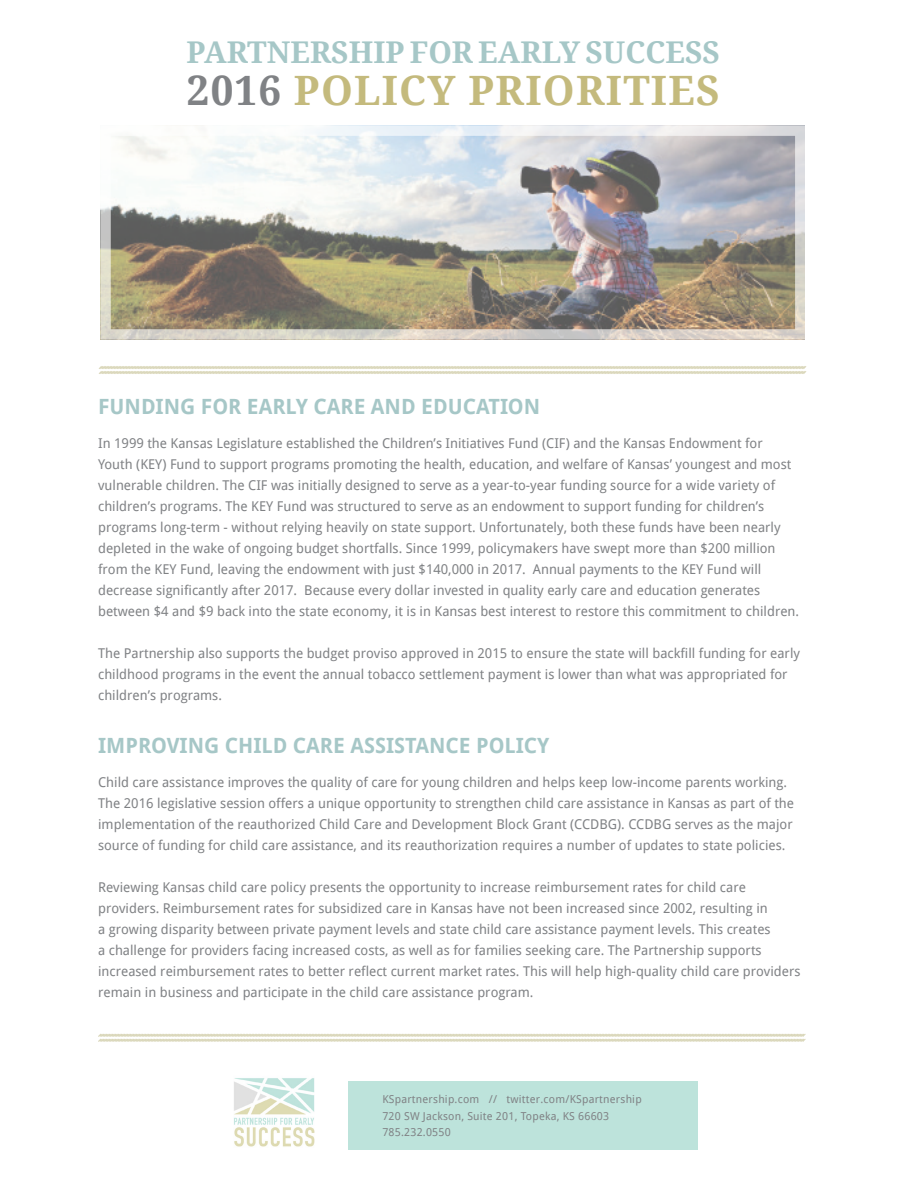
<style>
.page{position:relative;width:918px;height:1188px;background:#fff}
.page>*{position:absolute;margin:0;border:0;box-sizing:border-box;transform-origin:0 0}
.t1{font:700 40.5px "Droid Serif";letter-spacing:.03em;color:#c4ba7d}
.t2{font:700 30px "Droid Serif";color:#a6c7c7}
.t3{font:700 21px "Droid Sans";color:#a6c7c7}
.t4{font:13.5px/21px "Droid Sans";color:#808285}
.t5{font:10.95px/16.5px "Droid Sans";letter-spacing:.02em;color:#808285}
.s1{color:#808285}
</style>
<div class="page">
<div style="left:348px;top:1082px;width:350px;height:68px;background:#bde3db"></div>
<svg style="left:99px;top:366px;width:708px;height:8px"></svg>
<svg style="left:98px;top:1033px;width:708px;height:9px"></svg>
<img style="left:111px;top:136px;width:684px;height:193px">
<div style="left:100px;top:125px;width:706px;height:215px;border:10px solid #fff"></div>
<img style="left:234px;top:1078px;width:81px;height:69px">
<h2 class="t2" style="left:186px;top:35px;width:535px">PARTNERSHIP FOR EARLY SUCCESS</h2>
<h1 class="t1" style="left:187px;top:68px;width:535px"><span class="s1">2016</span> POLICY PRIORITIES</h1>
<h3 class="t3" style="left:98px;top:394px;width:444px">FUNDING FOR EARLY CARE AND EDUCATION</h3>
<p class="t4" style="left:98px;top:433px;width:703px">In 1999 the Kansas Legislature established the Children’s Initiatives Fund (CIF) and the Kansas Endowment for Youth (KEY) Fund to support programs promoting the health, education, and welfare of Kansas’ youngest and most vulnerable children. The CIF was initially designed to serve as a year-to-year funding source for a wide variety of children’s programs. The KEY Fund was structured to serve as an endowment to support funding for children’s programs long-term - without relying heavily on state support. Unfortunately, both these funds have been nearly depleted in the wake of ongoing budget shortfalls. Since 1999, policymakers have swept more than $200 million from the KEY Fund, leaving the endowment with just $140,000 in 2017. Annual payments to the KEY Fund will decrease significantly after 2017. Because every dollar invested in quality early care and education generates between $4 and $9 back into the state economy, it is in Kansas best interest to restore this commitment to children.</p>
<p class="t4" style="left:98px;top:643px;width:704px">The Partnership also supports the budget proviso approved in 2015 to ensure the state will backfill funding for early childhood programs in the event the annual tobacco settlement payment is lower than what was appropriated for children’s programs.</p>
<h3 class="t3" style="left:98px;top:733px;width:453px">IMPROVING CHILD CARE ASSISTANCE POLICY</h3>
<p class="t4" style="left:98px;top:772px;width:698px">Child care assistance improves the quality of care for young children and helps keep low-income parents working.<br>The 2016 legislative session offers a unique opportunity to strengthen child care assistance in Kansas as part of the implementation of the reauthorized Child Care and Development Block Grant (CCDBG). CCDBG serves as the major source of funding for child care assistance, and its reauthorization requires a number of updates to state policies.</p>
<p class="t4" style="left:98px;top:877px;width:704px">Reviewing Kansas child care policy presents the opportunity to increase reimbursement rates for child care providers. Reimbursement rates for subsidized care in Kansas have not been increased since 2002, resulting in<br>a growing disparity between private payment levels and state child care assistance payment levels. This creates<br>a challenge for providers facing increased costs, as well as for families seeking care. The Partnership supports increased reimbursement rates to better reflect current market rates. This will help high-quality child care providers remain in business and participate in the child care assistance program.</p>
<p class="t5" style="left:382px;top:1091px;width:261px">KSpartnership.com // twitter.com/KSpartnership<br>720 SW Jackson, Suite 201, Topeka, KS 66603<br>785.232.0550</p>
</div>
